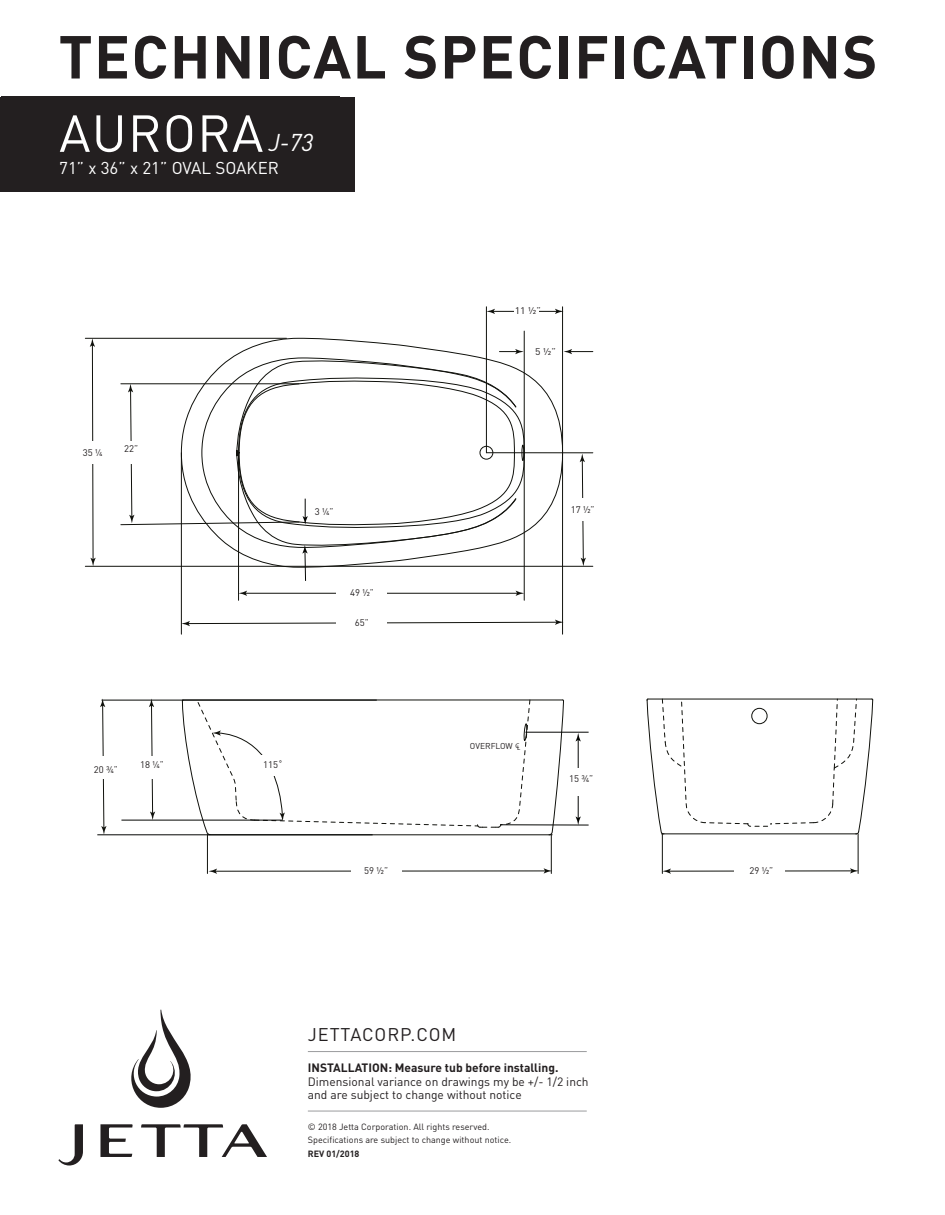
<style>
.page{position:relative;width:945px;height:1215px;background:#fff}
.page>*{position:absolute;margin:0;border:0;box-sizing:border-box;transform-origin:0 0}
.t1{font:700 59.7px "DIN";letter-spacing:.025em;color:#231f20}
.t2{font:51.3px "DIN";letter-spacing:.025em;color:#fff}
.t3{font:18.15px "DIN";letter-spacing:.05em;color:#231f20}
.t4{font:16.95px "DIN";color:#fff}
.t5{font:12px/13.5px "DIN";color:#231f20}
.t6{font:700 12px "DIN";color:#231f20}
.t7{font:9.6px "DIN";color:#231f20}
.t8{font:9.6px "DIN";color:#231f20;scale:1.09 1}
.t9{font:9px/13.5px "DIN";color:#231f20}
.t10{font:700 9px "DIN";color:#231f20}
.t11{font:8.4px "DIN";color:#231f20}
.s1{font-style:italic;font-size:24px}
.s2{font-family:"DIN Offc";font-size:6.75px}
</style>
<div class="page">
<div style="left:1px;top:97px;width:354px;height:94px;background:#231f20"></div>
<svg style="left:58px;top:1124px;width:25px;height:42px"></svg>
<svg style="left:141px;top:1124px;width:126px;height:33px"></svg>
<svg style="left:100px;top:1124px;width:33px;height:33px"></svg>
<svg style="left:131px;top:1010px;width:60px;height:98px"></svg>
<hr style="left:308px;top:1051px;width:279px;height:1px;background:#9a9b9d">
<hr style="left:308px;top:1111px;width:279px;height:1px;background:#9a9b9d">
<hr style="left:208px;top:835px;width:344px;height:1px;background:#10110c">
<svg style="left:548px;top:699px;width:16px;height:141px"></svg>
<hr style="left:183px;top:700px;width:380px;height:1px;background:#10110c">
<svg style="left:182px;top:338px;width:380px;height:230px"></svg>
<svg style="left:201px;top:357px;width:35px;height:191px"></svg>
<svg style="left:236px;top:357px;width:281px;height:191px"></svg>
<svg style="left:647px;top:698px;width:226px;height:137px"></svg>
<hr style="left:562px;top:453px;width:1px;height:181px;background:#10110c">
<hr style="left:181px;top:453px;width:1px;height:181px;background:#10110c">
<hr style="left:524px;top:453px;width:1px;height:147px;background:#10110c">
<hr style="left:238px;top:453px;width:1px;height:147px;background:#10110c">
<hr style="left:244px;top:593px;width:274px;height:1px;background:#10110c">
<svg style="left:239px;top:591px;width:8px;height:5px"></svg>
<svg style="left:516px;top:591px;width:8px;height:5px"></svg>
<svg style="left:181px;top:620px;width:383px;height:6px"></svg>
<hr style="left:486px;top:307px;width:1px;height:146px;background:#10110c">
<hr style="left:562px;top:307px;width:1px;height:146px;background:#10110c">
<hr style="left:524px;top:331px;width:1px;height:122px;background:#10110c">
<hr style="left:85px;top:338px;width:202px;height:1px;background:#10110c">
<hr style="left:85px;top:566px;width:508px;height:1px;background:#10110c">
<svg style="left:90px;top:338px;width:6px;height:228px"></svg>
<svg style="left:499px;top:349px;width:25px;height:5px"></svg>
<svg style="left:564px;top:349px;width:29px;height:5px"></svg>
<hr style="left:492px;top:311px;width:66px;height:1px;background:#10110c">
<svg style="left:486px;top:309px;width:9px;height:5px"></svg>
<svg style="left:555px;top:309px;width:9px;height:5px"></svg>
<hr style="left:486px;top:452px;width:107px;height:1px;background:#10110c">
<svg style="left:580px;top:454px;width:6px;height:112px"></svg>
<hr style="left:551px;top:835px;width:1px;height:38px;background:#10110c">
<hr style="left:207px;top:835px;width:1px;height:38px;background:#10110c">
<hr style="left:214px;top:871px;width:332px;height:1px;background:#10110c">
<svg style="left:208px;top:869px;width:9px;height:5px"></svg>
<svg style="left:544px;top:868px;width:8px;height:6px"></svg>
<hr style="left:858px;top:834px;width:1px;height:39px;background:#10110c">
<hr style="left:662px;top:834px;width:1px;height:39px;background:#10110c">
<hr style="left:668px;top:871px;width:185px;height:1px;background:#10110c">
<svg style="left:662px;top:869px;width:9px;height:5px"></svg>
<svg style="left:850px;top:868px;width:9px;height:5px"></svg>
<svg style="left:182px;top:699px;width:348px;height:136px"></svg>
<hr style="left:525px;top:732px;width:64px;height:1px;background:#040503">
<hr style="left:501px;top:825px;width:88px;height:1px;background:#040503">
<hr style="left:578px;top:739px;width:1px;height:80px;background:#040503">
<svg style="left:576px;top:733px;width:5px;height:8px"></svg>
<svg style="left:576px;top:816px;width:5px;height:9px"></svg>
<div style="left:570px;top:768px;width:23px;height:28px;background:#fff"></div>
<hr style="left:97px;top:835px;width:276px;height:1px;background:#040503">
<hr style="left:102px;top:700px;width:275px;height:1px;background:#040503">
<hr style="left:121px;top:820px;width:161px;height:1px;background:#040503">
<svg style="left:149px;top:699px;width:6px;height:121px"></svg>
<svg style="left:100px;top:699px;width:6px;height:136px"></svg>
<div style="left:351px;top:862px;width:51px;height:23px;background:#fff"></div>
<div style="left:734px;top:859px;width:50px;height:23px;background:#fff"></div>
<div style="left:78px;top:757px;width:51px;height:22px;background:#fff"></div>
<div style="left:127px;top:756px;width:50px;height:22px;background:#fff"></div>
<div style="left:68px;top:441px;width:50px;height:23px;background:#fff"></div>
<div style="left:336px;top:612px;width:51px;height:23px;background:#fff"></div>
<div style="left:336px;top:582px;width:51px;height:23px;background:#fff"></div>
<div style="left:570px;top:499px;width:38px;height:22px;background:#fff"></div>
<div style="left:515px;top:302px;width:24px;height:19px;background:#fff"></div>
<div style="left:255px;top:755px;width:24px;height:21px;background:#fff"></div>
<svg style="left:302px;top:545px;width:6px;height:36px"></svg>
<svg style="left:120px;top:376px;width:405px;height:153px"></svg>
<h1 class="t1" style="left:59px;top:18px;width:821px">TECHNICAL SPECIFICATIONS</h1>
<h2 class="t2" style="left:59px;top:101px;width:256px">AURORA <span class="s1">J-73</span></h2>
<h3 class="t4" style="left:59px;top:158px;width:221px">71” x 36” x 21” OVAL SOAKER</h3>
<p class="t7" style="left:83px;top:447px;width:21px">35 ¼</p>
<p class="t7" style="left:124px;top:443px;width:16px">22”</p>
<p class="t7" style="left:94px;top:763px;width:26px">20 ¾”</p>
<p class="t7" style="left:140px;top:759px;width:25px">18 ¼”</p>
<p class="t8" style="left:515px;top:305px;width:25px">11 ½”</p>
<p class="t8" style="left:535px;top:346px;width:20px">5 ½”</p>
<p class="t7" style="left:315px;top:505px;width:20px">3 ¼”</p>
<p class="t7" style="left:350px;top:587px;width:25px">49 ½”</p>
<p class="t7" style="left:355px;top:617px;width:16px">65”</p>
<p class="t7" style="left:571px;top:503px;width:25px">17 ½”</p>
<p class="t7" style="left:263px;top:759px;width:21px">115˚</p>
<p class="t11" style="left:470px;top:741px;width:52px">OVERFLOW <span class="s2">C</span><sub>L</sub></p>
<p class="t7" style="left:569px;top:773px;width:26px">15 ¾”</p>
<p class="t7" style="left:364px;top:865px;width:25px">59 ½”</p>
<p class="t7" style="left:749px;top:865px;width:25px">29 ½”</p>
<h3 class="t3" style="left:308px;top:1023px;width:150px">JETTACORP.COM</h3>
<h3 class="t6" style="left:308px;top:1060px;width:252px">INSTALLATION: Measure tub before installing.</h3>
<h3 class="t5" style="left:308px;top:1074px;width:282px">Dimensional variance on drawings my be +/- 1/2 inch and are subject to change without notice</h3>
<p class="t9" style="left:308px;top:1120px;width:205px">© 2018 Jetta Corporation. All rights reserved.<br>Specifications are subject to change without notice.</p>
<p class="t10" style="left:308px;top:1148px;width:53px">REV 01/2018</p>
</div>
